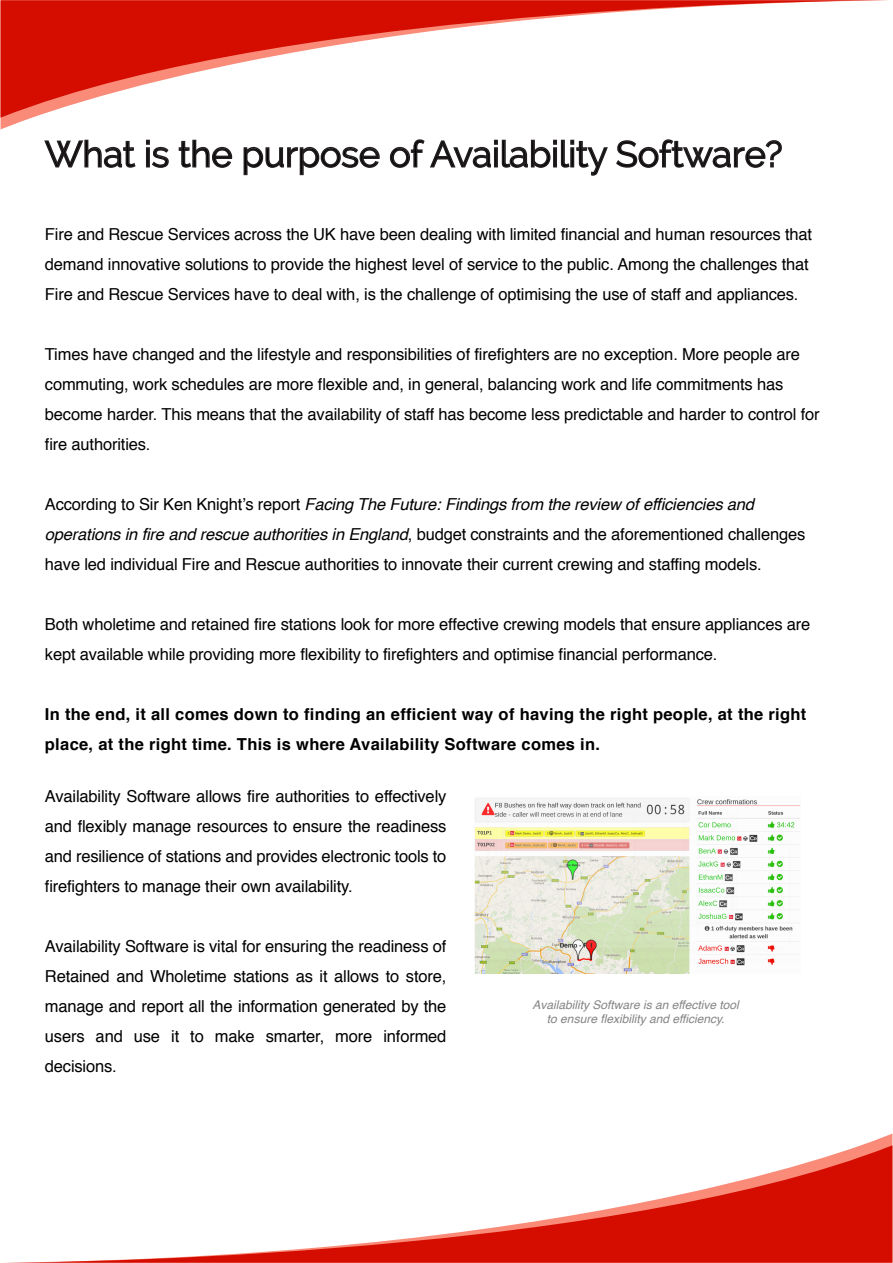
<style>
.page{position:relative;width:893px;height:1263px;background:#fff}
.page>*{position:absolute;margin:0;border:0;box-sizing:border-box;transform-origin:0 0}
.t1{font:36px "Raleway";color:#000}
.t2{font:16.5px/30px "Helvetica";letter-spacing:-.01em;color:#000}
.t3{font:700 16.5px/30px "Helvetica";letter-spacing:.02em;color:#000}
.t4{font:italic 12px/14.4px "Helvetica";color:#858585;text-align:center}
.s1{font-style:italic}
</style>
<div class="page">
<svg style="left:1px;top:0;width:886px;height:118px"></svg>
<svg style="left:5px;top:1145px;width:887px;height:118px"></svg>
<img style="left:474px;top:798px;width:327px;height:176px">
<svg style="left:44px;top:139px;width:92px;height:29px"></svg>
<svg style="left:146px;top:140px;width:23px;height:28px"></svg>
<svg style="left:178px;top:139px;width:55px;height:29px"></svg>
<svg style="left:243px;top:146px;width:137px;height:30px"></svg>
<svg style="left:389px;top:139px;width:219px;height:37px"></svg>
<svg style="left:616px;top:139px;width:166px;height:29px"></svg>
<h1 class="t1" style="left:45px;top:133px;width:739px">What is the purpose of Availability Software?</h1>
<p class="t2" style="left:45px;top:219px;width:769px">Fire and Rescue Services across the UK have been dealing with limited financial and human resources that demand innovative solutions to provide the highest level of service to the public. Among the challenges that<br>Fire and Rescue Services have to deal with, is the challenge of optimising the use of staff and appliances.</p>
<p class="t2" style="left:45px;top:339px;width:776px">Times have changed and the lifestyle and responsibilities of firefighters are no exception. More people are commuting, work schedules are more flexible and, in general, balancing work and life commitments has become harder. This means that the availability of staff has become less predictable and harder to control for fire authorities.</p>
<p class="t2" style="left:45px;top:489px;width:762px">According to Sir Ken Knight’s report <span class="s1">Facing The Future: Findings from the review of efficiencies and operations in fire and rescue authorities in England</span>, budget constraints and the aforementioned challenges have led individual Fire and Rescue authorities to innovate their current crewing and staffing models.</p>
<p class="t2" style="left:45px;top:609px;width:767px">Both wholetime and retained fire stations look for more effective crewing models that ensure appliances are kept available while providing more flexibility to firefighters and optimise financial performance.</p>
<p class="t3" style="left:45px;top:699px;width:763px">In the end, it all comes down to finding an efficient way of having the right people, at the right place, at the right time. This is where Availability Software comes in.</p>
<p class="t2" style="left:45px;top:781px;width:403px;text-align:justify">Availability Software allows fire authorities to effectively and flexibly manage resources to ensure the readiness and resilience of stations and provides electronic tools to firefighters to manage their own availability.</p>
<p class="t2" style="left:45px;top:931px;width:403px;text-align:justify">Availability Software is vital for ensuring the readiness of Retained and Wholetime stations as it allows to store, manage and report all the information generated by the users and use it to make smarter, more informed decisions.</p>
<p class="t4" style="left:533px;top:998px;width:208px">Availability Software is an effective tool to ensure flexibility and efficiency.</p>
</div>
